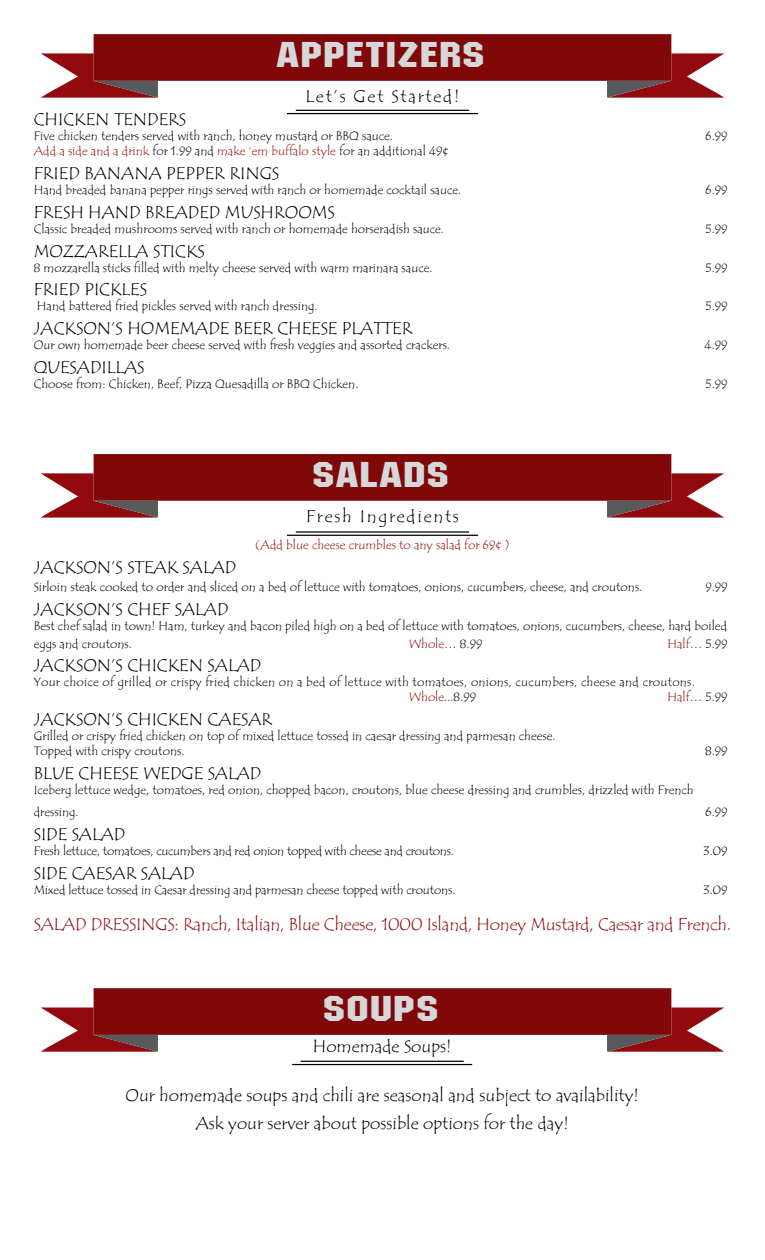
<style>
.page{position:relative;width:765px;height:1260px;background:#fff}
.page>*{position:absolute;margin:0;border:0;box-sizing:border-box;transform-origin:0 0}
.t1{font:35.62px "Machine IT Cby BT";letter-spacing:.02em;color:#d5d7d8;scale:1.37 1}
.t2{font:17.5px/28.8px "Tempus Sans ITC";color:#000;text-align:center}
.t3{font:17.5px "Tempus Sans ITC";letter-spacing:-.01em;color:#920a0d}
.t4{font:17.5px "Tempus Sans ITC";letter-spacing:.1em;color:#000}
.t5{font:12.5px/18px "Tempus Sans ITC";color:#000}
.t6{font:12.5px/15px "Tempus Sans ITC";letter-spacing:.02em;color:#000}
.t7{font:12.5px "Tempus Sans ITC";color:#920a0d}
.t8{font:12.5px "Tempus Sans ITC";letter-spacing:-.02em;color:#000}
.s1{color:#000}
.s2{color:#920a0d}
</style>
<div class="page">
<svg style="left:41px;top:34px;width:683px;height:64px"></svg>
<svg style="left:41px;top:454px;width:683px;height:64px"></svg>
<svg style="left:41px;top:988px;width:683px;height:64px"></svg>
<hr style="left:296px;top:110px;width:173px;height:1px;background:#000">
<hr style="left:301px;top:1061px;width:163px;height:1px;background:#000">
<hr style="left:296px;top:531px;width:173px;height:2px;background:#000">
<hr style="left:287px;top:113px;width:191px;height:1px;background:#000">
<hr style="left:292px;top:1064px;width:180px;height:1px;background:#000">
<hr style="left:287px;top:535px;width:191px;height:1px;background:#000">
<h1 class="t1" style="left:277px;top:34px;width:34px">APPE</h1>
<h1 class="t1" style="left:365px;top:34px;width:89px">TIZERS</h1>
<h2 class="t4" style="left:306px;top:85px;width:155px">Let’s Get Started!</h2>
<h2 class="t2" style="left:34px;top:106px;width:154px">CHICKEN TENDERS</h2>
<p class="t5" style="left:34px;top:128px;width:361px">Five chicken tenders served with ranch, honey mustard or BBQ sauce.</p>
<p class="t5" style="left:705px;top:128px;width:24px">6.99</p>
<p class="t7" style="left:34px;top:143px;width:416px">Add a side and a drink <span class="s1">for 1.99 and</span> make ‘em buffalo style <span class="s1">for an additional 49¢</span></p>
<h2 class="t2" style="left:34px;top:159px;width:247px">FRIED BANANA PEPPER RINGS</h2>
<p class="t5" style="left:34px;top:181px;width:429px">Hand breaded banana pepper rings served with ranch or homemade cocktail sauce.</p>
<p class="t5" style="left:705px;top:181px;width:24px">6.99</p>
<h2 class="t2" style="left:34px;top:198px;width:303px">FRESH HAND BREADED MUSHROOMS</h2>
<p class="t5" style="left:34px;top:220px;width:412px">Classic breaded mushrooms served with ranch or homemade horseradish sauce.</p>
<p class="t5" style="left:705px;top:220px;width:24px">5.99</p>
<h2 class="t2" style="left:34px;top:237px;width:173px">MOZZARELLA STICKS</h2>
<p class="t5" style="left:34px;top:259px;width:400px">8 mozzarella sticks filled with melty cheese served with warm marinara sauce.</p>
<p class="t5" style="left:705px;top:259px;width:24px">5.99</p>
<h2 class="t2" style="left:34px;top:276px;width:115px">FRIED PICKLES</h2>
<p class="t5" style="left:37px;top:298px;width:282px">Hand battered fried pickles served with ranch dressing.</p>
<p class="t5" style="left:705px;top:298px;width:24px">5.99</p>
<h2 class="t2" style="left:34px;top:314px;width:380px">JACKSON’S HOMEMADE BEER CHEESE PLATTER</h2>
<p class="t5" style="left:34px;top:336px;width:418px">Our own homemade beer cheese served with fresh veggies and assorted crackers.</p>
<p class="t5" style="left:705px;top:336px;width:24px">4.99</p>
<h2 class="t2" style="left:34px;top:353px;width:112px">QUESADILLAS</h2>
<p class="t5" style="left:34px;top:375px;width:326px">Choose from: Chicken, Beef, Pizza Quesadilla or BBQ Chicken.</p>
<p class="t5" style="left:705px;top:375px;width:24px">5.99</p>
<h1 class="t1" style="left:312px;top:454px;width:102px">SALADS</h1>
<h2 class="t4" style="left:306px;top:505px;width:154px">Fresh Ingredients</h2>
<p class="t7" style="left:255px;top:537px;width:256px">(Add blue cheese crumbles to any salad for 69¢ )</p>
<h2 class="t2" style="left:34px;top:553px;width:204px">JACKSON’S STEAK SALAD</h2>
<p class="t5" style="left:34px;top:578px;width:610px">Sirloin steak cooked to order and sliced on a bed of lettuce with tomatoes, onions, cucumbers, cheese, and croutons.</p>
<p class="t5" style="left:705px;top:578px;width:24px">9.99</p>
<h2 class="t2" style="left:34px;top:595px;width:196px">JACKSON’S CHEF SALAD</h2>
<p class="t5" style="left:34px;top:617px;width:695px">Best chef salad in town! Ham, turkey and bacon piled high on a bed of lettuce with tomatoes, onions, cucumbers, cheese, hard boiled eggs and croutons.</p>
<p class="t7" style="left:409px;top:636px;width:75px">Whole<span class="s1">… 8.99</span></p>
<p class="t5" style="left:668px;top:635px;width:61px"><span class="s2">Half</span>… 5.99</p>
<h2 class="t2" style="left:34px;top:652px;width:229px">JACKSON’S CHICKEN SALAD</h2>
<p class="t6" style="left:409px;top:675px;width:288px;text-indent:-375px">Your choice of grilled or crispy fried chicken on a bed of lettuce with tomatoes, onions, cucumbers, cheese and croutons.<br><span class="s2">Whole</span>...8.99</p>
<p class="t5" style="left:668px;top:689px;width:61px"><span class="s2">Half</span>… 5.99</p>
<h2 class="t2" style="left:34px;top:705px;width:240px">JACKSON’S CHICKEN CAESAR</h2>
<p class="t5" style="left:34px;top:729px;width:523px;line-height:15px">Grilled or crispy fried chicken on top of mixed lettuce tossed in caesar dressing and parmesan cheese.<br>Topped with crispy croutons.</p>
<h2 class="t2" style="left:34px;top:759px;width:229px">BLUE CHEESE WEDGE SALAD</h2>
<p class="t5" style="left:34px;top:779px;width:661px;line-height:22.5px">Iceberg lettuce wedge, tomatoes, red onion, chopped bacon, croutons, blue cheese dressing and crumbles, drizzled with French dressing.</p>
<p class="t5" style="left:705px;top:742px;width:24px">8.99</p>
<p class="t5" style="left:705px;top:804px;width:24px">6.99</p>
<h2 class="t2" style="left:34px;top:820px;width:93px">SIDE SALAD</h2>
<p class="t8" style="left:34px;top:843px;width:422px">Fresh lettuce, tomatoes, cucumbers and red onion topped with cheese and croutons.</p>
<p class="t5" style="left:704px;top:842px;width:25px">3.09</p>
<h2 class="t2" style="left:34px;top:859px;width:162px">SIDE CAESAR SALAD</h2>
<p class="t5" style="left:34px;top:881px;width:423px">Mixed lettuce tossed in Caesar dressing and parmesan cheese topped with croutons.</p>
<p class="t5" style="left:704px;top:881px;width:25px">3.09</p>
<h2 class="t3" style="left:34px;top:913px;width:699px">SALAD DRESSINGS: Ranch, Italian, Blue Cheese, 1000 Island, Honey Mustard, Caesar and French.</h2>
<h1 class="t1" style="left:323px;top:988px;width:86px">SOUPS</h1>
<h2 class="t2" style="left:313px;top:1032px;width:140px">Homemade Soups!</h2>
<h2 class="t2" style="left:125px;top:1081px;width:515px">Our homemade soups and chili are seasonal and subject to availability!<br>Ask your server about possible options for the day!</h2>
</div>
